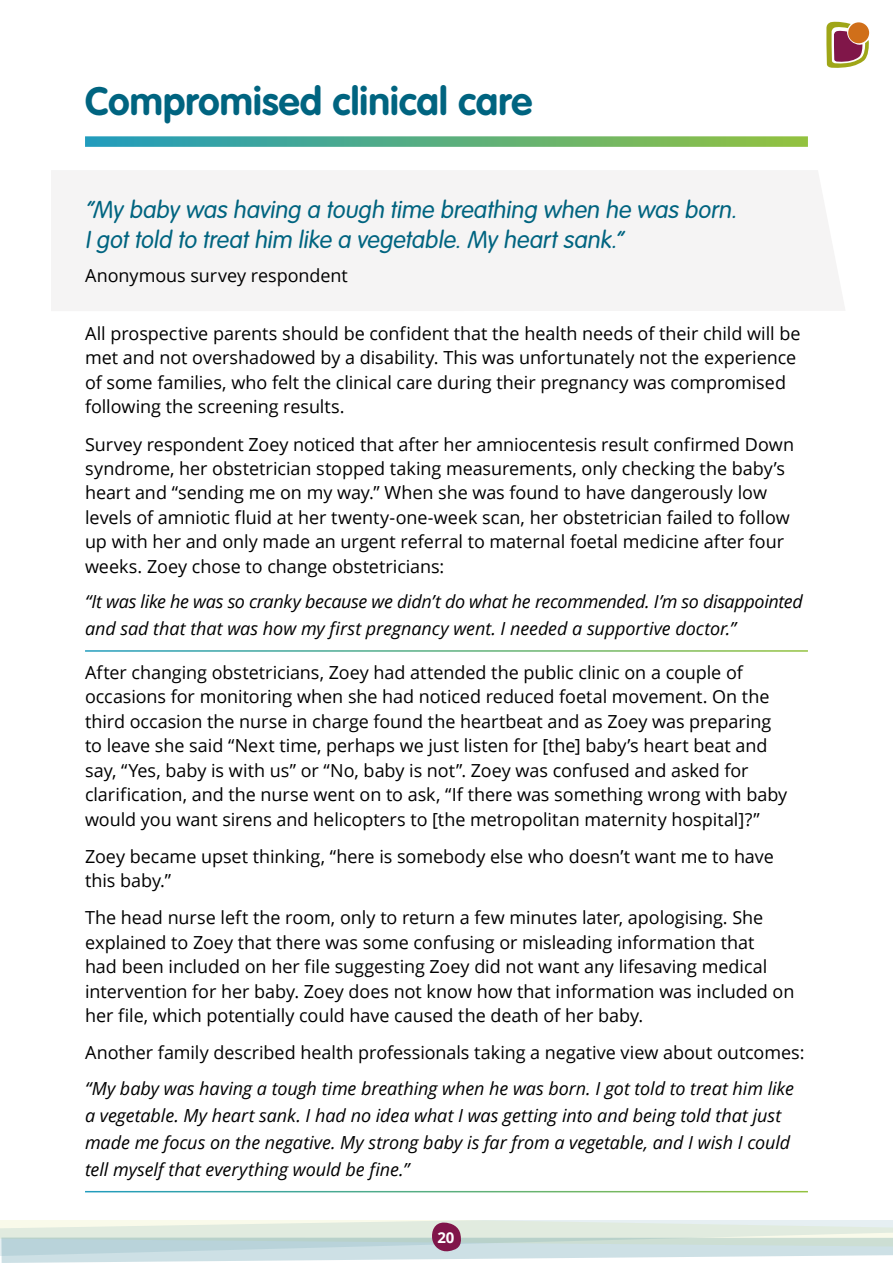
<style>
.page{position:relative;width:893px;height:1263px;background:#fff}
.page>*{position:absolute;margin:0;border:0;box-sizing:border-box;transform-origin:0 0}
.t1{font:700 39px "VAG Rounded Std";color:#006480}
.t2{font:italic 300 24px/30px "VAG Rounded Std";color:#006480}
.t3{font:18px/24.5px "Open Sans";letter-spacing:-.005em;color:#000}
.t4{font:italic 18px/27px "Open Sans";letter-spacing:-.005em;color:#000}
.t5{font:700 15px "Open Sans";color:#fff}
</style>
<div class="page">
<div style="left:51px;top:171px;width:794px;height:140px;background:#f5f4f4"></div>
<svg style="left:0;top:1220px;width:893px;height:43px;background:#d6e2e0"></svg>
<svg style="left:826px;top:21px;width:43px;height:47px"></svg>
<svg style="left:85px;top:136px;width:723px;height:11px;background:#61b283"></svg>
<h1 class="t1" style="left:85px;top:78px;width:449px">Compromised clinical care</h1>
<h2 class="t2" style="left:85px;top:196px;width:658px">“My baby was having a tough time breathing when he was born.<br>Igottold to treathim like a vegetable.My heartsank.”</h2>
<p class="t3" style="left:85px;top:262px;width:264px">Anonymous survey respondent</p>
<p class="t3" style="left:85px;top:321px;width:717px">All prospective parents should be confident that the health needs of their child will be met and not overshadowed by a disability. This was unfortunately not the experience of some families, who felt the clinical care during their pregnancy was compromised following the screening results.</p>
<p class="t3" style="left:85px;top:431px;width:710px">Survey respondent Zoey noticed that after her amniocentesis result confirmed Down syndrome, her obstetrician stopped taking measurements, only checking the baby’s heart and “sending me on my way.” When she was found to have dangerously low levels of amniotic fluid at her twenty-one-week scan, her obstetrician failed to follow up with her and only made an urgent referral to maternal foetal medicine after four weeks. Zoey chose to change obstetricians:</p>
<p class="t4" style="left:85px;top:588px;width:719px">“It was like he was so cranky because we didn’t do what he recommended. I’m so disappointed and sad that that was how my first pregnancy went. I needed a supportive doctor.”</p>
<p class="t3" style="left:85px;top:660px;width:704px">After changing obstetricians, Zoey had attended the public clinic on a couple of occasions for monitoring when she had noticed reduced foetal movement. On the third occasion the nurse in charge found the heartbeat and as Zoey was preparing to leave she said “Next time, perhaps we just listen for [the] baby’s heart beat and say, “Yes, baby is with us” or “No, baby is not”. Zoey was confused and asked for clarification, and the nurse went on to ask, “If there was something wrong with baby would you want sirens and helicopters to [the metropolitan maternity hospital]?”</p>
<p class="t3" style="left:85px;top:843px;width:690px">Zoey became upset thinking, “here is somebody else who doesn’t want me to have this baby.”</p>
<p class="t3" style="left:85px;top:905px;width:711px">The head nurse left the room, only to return a few minutes later, apologising. She explained to Zoey that there was some confusing or misleading information that<br>had been included on her file suggesting Zoey did not want any lifesaving medical intervention for her baby. Zoey does not know how that information was included on her file, which potentially could have caused the death of her baby.</p>
<p class="t3" style="left:85px;top:1040px;width:721px">Another family described health professionals taking a negative view about outcomes:</p>
<p class="t4" style="left:85px;top:1074px;width:710px">“My baby was having a tough time breathing when he was born. I got told to treat him like a vegetable. My heart sank. I had no idea what I was getting into and being told that just made me focus on the negative. My strong baby is far from a vegetable, and I wish I could tell myself that everything would be fine.”</p>
<p class="t5" style="left:437px;top:1227px;width:19px">20</p>
</div>
